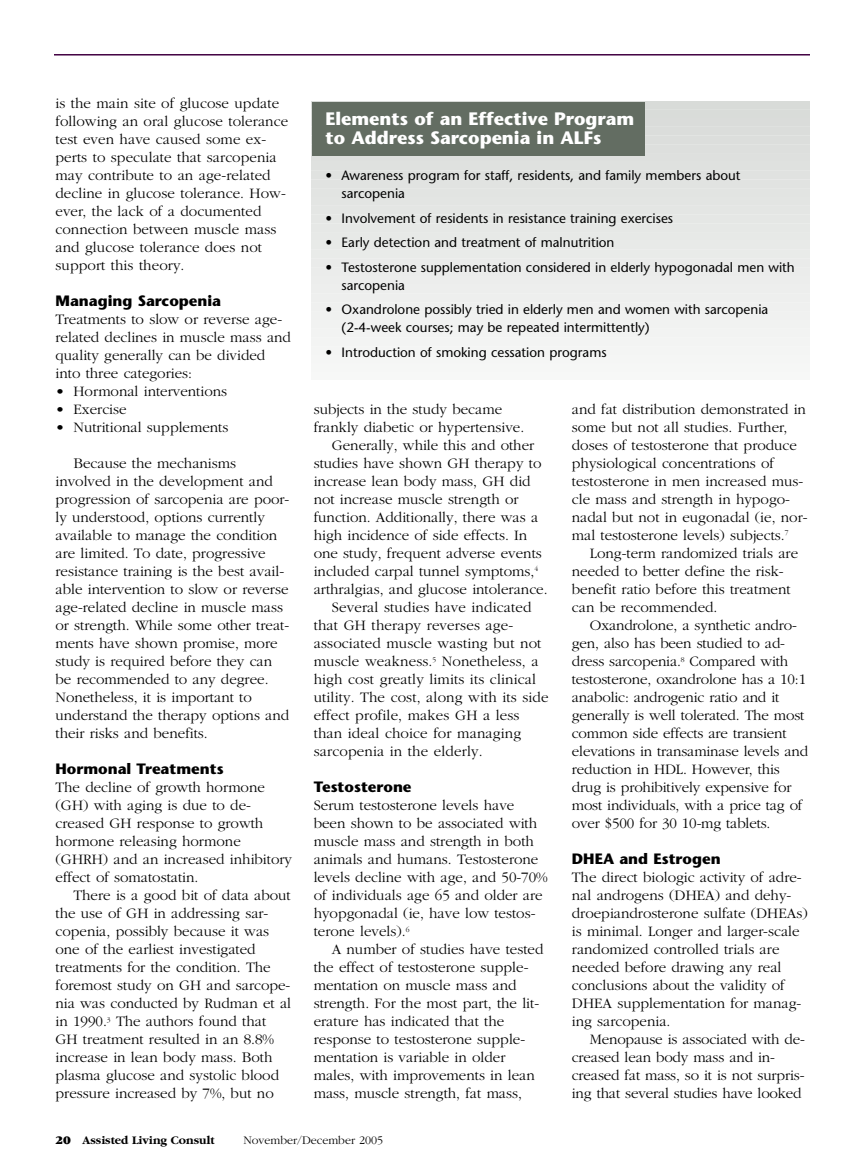
<style>
.page{position:relative;width:864px;height:1175px;background:#fff}
.page>*{position:absolute;margin:0;border:0;box-sizing:border-box;transform-origin:0 0}
.t1{font:700 18px/19.5px "Stone Sans";color:#fff}
.t2{font:300 15px/18px "Garamond";color:#000}
.t3{font:700 15px "Stone Sans";color:#000}
.t4{font:13.5px/18px "Stone Sans";color:#000}
.t5{font:700 12px "Garamond";color:#000}
.t6{font:300 12px "Garamond";color:#000}
.s1{font-weight:900}
</style>
<div class="page">
<hr style="left:54px;top:54px;width:756px;height:2px;background:#430243">
<div style="left:312px;top:102px;width:498px;height:9px;background:#d8dbd8"></div>
<div style="left:312px;top:108px;width:498px;height:11px;background:#d9dcd9"></div>
<div style="left:312px;top:116px;width:498px;height:12px;background:#dadcda"></div>
<div style="left:312px;top:125px;width:498px;height:12px;background:#dbdddb"></div>
<div style="left:312px;top:134px;width:498px;height:12px;background:#dcdedc"></div>
<div style="left:312px;top:143px;width:498px;height:12px;background:#dddfdd"></div>
<div style="left:312px;top:152px;width:498px;height:11px;background:#dee0de"></div>
<div style="left:312px;top:160px;width:498px;height:12px;background:#dfe1df"></div>
<div style="left:312px;top:169px;width:498px;height:12px;background:#e0e2e0"></div>
<div style="left:312px;top:178px;width:498px;height:12px;background:#e1e3e1"></div>
<div style="left:312px;top:187px;width:498px;height:11px;background:#e2e4e2"></div>
<div style="left:312px;top:195px;width:498px;height:12px;background:#e3e5e3"></div>
<div style="left:312px;top:204px;width:498px;height:12px;background:#e4e6e4"></div>
<div style="left:312px;top:213px;width:498px;height:12px;background:#e5e7e5"></div>
<div style="left:312px;top:222px;width:498px;height:12px;background:#e6e8e6"></div>
<div style="left:312px;top:231px;width:498px;height:11px;background:#e7e9e7"></div>
<div style="left:312px;top:239px;width:498px;height:12px;background:#e8eae8"></div>
<div style="left:312px;top:248px;width:498px;height:12px;background:#e9ebe9"></div>
<div style="left:312px;top:257px;width:498px;height:12px;background:#eaebea"></div>
<div style="left:312px;top:266px;width:498px;height:11px;background:#ebeceb"></div>
<div style="left:312px;top:274px;width:498px;height:12px;background:#ecedec"></div>
<div style="left:312px;top:283px;width:498px;height:12px;background:#edeeed"></div>
<div style="left:312px;top:292px;width:498px;height:12px;background:#eeefee"></div>
<div style="left:312px;top:301px;width:498px;height:12px;background:#eff0ef"></div>
<div style="left:312px;top:310px;width:498px;height:11px;background:#f0f1f0"></div>
<div style="left:312px;top:318px;width:498px;height:12px;background:#f1f2f1"></div>
<div style="left:312px;top:327px;width:498px;height:12px;background:#f2f3f2"></div>
<div style="left:312px;top:336px;width:498px;height:12px;background:#f3f4f3"></div>
<div style="left:312px;top:345px;width:498px;height:11px;background:#f4f5f4"></div>
<div style="left:312px;top:353px;width:498px;height:12px;background:#f5f6f5"></div>
<div style="left:312px;top:362px;width:498px;height:12px;background:#f6f7f6"></div>
<div style="left:312px;top:371px;width:498px;height:9px;background:#f7f8f7"></div>
<div style="left:312px;top:102px;width:332px;height:53px;background:#636d62"></div>
<p class="t2" style="left:56px;top:94px;width:234px">is the main site of glucose update following an oral glucose tolerance test even have caused some ex&shy;perts to speculate that sarcopenia may contribute to an age-related decline in glucose tolerance. How&shy;ever, the lack of a documented connection between muscle mass and glucose tolerance does not support this theory.</p>
<p class="t3" style="left:56px;top:295px;width:167px">Managing Sarcopenia</p>
<p class="t2" style="left:56px;top:310px;width:237px">Treatments to slow or reverse age&shy;related declines in muscle mass and quality generally can be divided into three categories:</p>
<p class="t2" style="left:56px;top:382px;width:173px">• Hormonal interventions</p>
<p class="t2" style="left:56px;top:400px;width:73px">• Exercise</p>
<p class="t2" style="left:56px;top:418px;width:175px">• Nutritional supplements</p>
<p class="t2" style="left:56px;top:454px;width:235px;text-indent:18px">Because the mechanisms involved in the development and progression of sarcopenia are poor&shy;ly understood, options currently available to manage the condition are limited. To date, progressive resistance training is the best avail&shy;able intervention to slow or reverse age-related decline in muscle mass or strength. While some other treat&shy;ments have shown promise, more study is required before they can be recommended to any degree.<br>Nonetheless, it is important to understand the therapy options and their risks and benefits.</p>
<p class="t3" style="left:56px;top:763px;width:170px">Hormonal Treatments</p>
<p class="t2" style="left:56px;top:778px;width:238px">The decline of growth hormone (GH) with aging is due to de&shy;creased GH response to growth hormone releasing hormone (GHRH) and an increased inhibitory effect of somatostatin.</p>
<p class="t2" style="left:56px;top:886px;width:237px;text-indent:18px">There is a good bit of data about the use of GH in addressing sar&shy;copenia, possibly because it was one of the earliest investigated treatments for the condition. The foremost study on GH and sarcope&shy;nia was conducted by Rudman et al in 1990.<sup>3</sup> The authors found that<br>GH treatment resulted in an 8.8% increase in lean body mass. Both plasma glucose and systolic blood pressure increased by 7%, but no</p>
<p class="t1" style="left:325px;top:110px;width:311px">Elements of an Effective Program to Address Sarcopenia in ALFs</p>
<p class="t4" style="left:342px;top:168px;width:400px;text-indent:-16px">• Awareness program for staff, residents, and family members about sarcopenia</p>
<p class="t4" style="left:325px;top:210px;width:349px">• Involvement of residents in resistance training exercises</p>
<p class="t4" style="left:325px;top:235px;width:291px">• Early detection and treatment of malnutrition</p>
<p class="t4" style="left:342px;top:259px;width:455px;text-indent:-16px">• Testosterone supplementation considered in elderly hypogonadal men with sarcopenia</p>
<p class="t4" style="left:342px;top:302px;width:428px;text-indent:-16px">• Oxandrolone possibly tried in elderly men and women with sarcopenia (2-4-week courses; may be repeated intermittently)</p>
<p class="t4" style="left:325px;top:344px;width:283px">• Introduction of smoking cessation programs</p>
<p class="t2" style="left:314px;top:400px;width:190px">subjects in the study became</p>
<p class="t2" style="left:314px;top:418px;width:212px">frankly diabetic or hypertensive.</p>
<p class="t2" style="left:332px;top:436px;width:204px">Generally, while this and other</p>
<p class="t2" style="left:314px;top:454px;width:229px">studies have shown GH therapy to</p>
<p class="t2" style="left:314px;top:472px;width:218px">increase lean body mass, GH did</p>
<p class="t2" style="left:314px;top:490px;width:206px">not increase muscle strength or</p>
<p class="t2" style="left:314px;top:508px;width:226px">function. Additionally, there was a</p>
<p class="t2" style="left:314px;top:526px;width:215px">high incidence of side effects. In</p>
<p class="t2" style="left:314px;top:544px;width:230px">one study, frequent adverse events</p>
<p class="t2" style="left:314px;top:562px;width:226px">included carpal tunnel symptoms,<sup>4</sup></p>
<p class="t2" style="left:314px;top:580px;width:235px">arthralgias, and glucose intolerance.</p>
<p class="t2" style="left:332px;top:598px;width:201px">Several studies have indicated</p>
<p class="t2" style="left:314px;top:616px;width:201px">that GH therapy reverses age-</p>
<p class="t2" style="left:314px;top:634px;width:229px">associated muscle wasting but not</p>
<p class="t2" style="left:314px;top:652px;width:226px">muscle weakness.<sup>5</sup> Nonetheless, a</p>
<p class="t2" style="left:314px;top:670px;width:224px">high cost greatly limits its clinical</p>
<p class="t2" style="left:314px;top:688px;width:236px">utility. The cost, along with its side</p>
<p class="t2" style="left:314px;top:706px;width:207px">effect profile, makes GH a less</p>
<p class="t2" style="left:314px;top:724px;width:209px">than ideal choice for managing</p>
<p class="t2" style="left:314px;top:742px;width:170px">sarcopenia in the elderly.</p>
<p class="t3" style="left:314px;top:781px;width:99px">Testosterone</p>
<p class="t2" style="left:314px;top:796px;width:236px">Serum testosterone levels have been shown to be associated with muscle mass and strength in both animals and humans. Testosterone levels decline with age, and 50-70% of individuals age 65 and older are hyopgonadal (ie, have low testos&shy;terone levels).<sup>6</sup></p>
<p class="t2" style="left:314px;top:940px;width:231px;text-indent:18px">A number of studies have tested the effect of testosterone supple&shy;mentation on muscle mass and strength. For the most part, the lit&shy;erature has indicated that the response to testosterone supple&shy;mentation is variable in older males, with improvements in lean mass, muscle strength, fat mass,</p>
<p class="t2" style="left:572px;top:400px;width:237px">and fat distribution demonstrated in some but not all studies. Further, doses of testosterone that produce physiological concentrations of testosterone in men increased mus&shy;cle mass and strength in hypogo&shy;nadal but not in eugonadal (ie, nor&shy;mal testosterone levels) subjects.<sup>7</sup></p>
<p class="t2" style="left:572px;top:544px;width:228px;text-indent:18px">Long-term randomized trials are needed to better define the risk&shy;benefit ratio before this treatment can be recommended.</p>
<p class="t2" style="left:572px;top:616px;width:238px;text-indent:18px">Oxandrolone, a synthetic andro&shy;gen, also has been studied to ad&shy;dress sarcopenia.<sup>8</sup> Compared with testosterone, oxandrolone has a 10:1 anabolic: androgenic ratio and it generally is well tolerated. The most common side effects are transient elevations in transaminase levels and reduction in HDL. However, this drug is prohibitively expensive for most individuals, with a price tag of over $500 for 30 10-mg tablets.</p>
<p class="t3" style="left:572px;top:853px;width:150px">DHEA and Estrogen</p>
<p class="t2" style="left:572px;top:868px;width:237px">The direct biologic activity of adre&shy;nal androgens (DHEA) and dehy&shy;droepiandrosterone sulfate (DHEAs) is minimal. Longer and larger-scale randomized controlled trials are needed before drawing any real conclusions about the validity of<br>DHEA supplementation for manag&shy;ing sarcopenia.</p>
<p class="t2" style="left:572px;top:1030px;width:235px;text-indent:18px">Menopause is associated with de&shy;creased lean body mass and in&shy;creased fat mass, so it is not surpris&shy;ing that several studies have looked</p>
<p class="t5" style="left:56px;top:1132px;width:160px"><span class="s1">20</span> Assisted Living Consult</p>
<p class="t6" style="left:243px;top:1132px;width:141px">November/December 2005</p>
</div>
